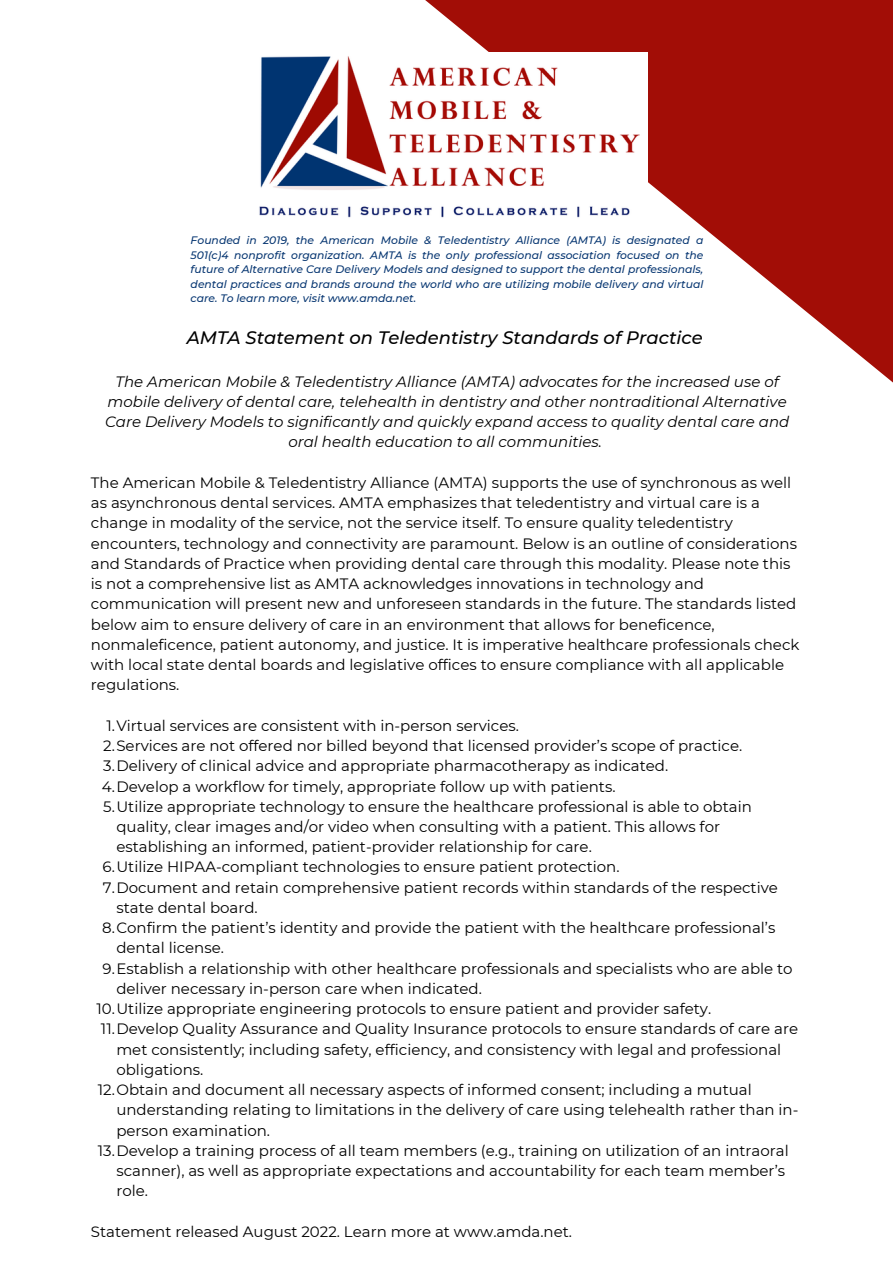
<style>
.page{position:relative;width:893px;height:1264px;background:#fff}
.page>*{position:absolute;margin:0;border:0;box-sizing:border-box;transform-origin:0 0}
.t1{font:italic 500 18px "Montserrat";color:#000}
.t2{font:15px/20.2px "Montserrat";color:#000}
.t3{font:italic 15px/20.2px "Montserrat";color:#000;text-align:center}
.t4{font:italic 500 10.8px/14.5px "Montserrat";color:#083772;text-align:justify}
</style>
<div class="page">
<svg style="left:425px;top:0;width:467px;height:382px;fill:#a20d06"></svg>
<img style="left:259px;top:52px;width:389px;height:176px">
<p class="t4" style="left:191px;top:233px;width:514px">Founded in 2019, the American Mobile &amp; Teledentistry Alliance (AMTA) is designated a 501(c)4 nonprofit organization. AMTA is the only professional association focused on the future of Alternative Care Delivery Models and designed to support the dental professionals, dental practices and brands around the world who are utilizing mobile delivery and virtual care. To learn more, visit www.amda.net.</p>
<p class="t1" style="left:187px;top:326px;width:517px">AMTA Statement on Teledentistry Standards of Practice</p>
<p class="t3" style="left:105px;top:371px;width:685px">The American Mobile &amp; Teledentistry Alliance (AMTA) advocates for the increased use of mobile delivery of dental care, telehealth in dentistry and other nontraditional Alternative Care Delivery Models to significantly and quickly expand access to quality dental care and oral health education to all communities.</p>
<p class="t2" style="left:91px;top:472px;width:710px">The American Mobile &amp; Teledentistry Alliance (AMTA) supports the use of synchronous as well as asynchronous dental services. AMTA emphasizes that teledentistry and virtual care is a change in modality of the service, not the service itself. To ensure quality teledentistry encounters, technology and connectivity are paramount. Below is an outline of considerations and Standards of Practice when providing dental care through this modality. Please note this is not a comprehensive list as AMTA acknowledges innovations in technology and communication will present new and unforeseen standards in the future. The standards listed below aim to ensure delivery of care in an environment that allows for beneficence, nonmaleficence, patient autonomy, and justice. It is imperative healthcare professionals check with local state dental boards and legislative offices to ensure compliance with all applicable regulations.</p>
<p class="t2" style="left:106px;top:715px;width:414px">1.Virtual services are consistent with in-person services.</p>
<p class="t2" style="left:103px;top:735px;width:640px">2.Services are not offered nor billed beyond that licensed provider’s scope of practice.</p>
<p class="t2" style="left:103px;top:755px;width:566px">3.Delivery of clinical advice and appropriate pharmacotherapy as indicated.</p>
<p class="t2" style="left:102px;top:776px;width:515px">4.Develop a workflow for timely, appropriate follow up with patients.</p>
<p class="t2" style="left:103px;top:796px;width:650px">5.Utilize appropriate technology to ensure the healthcare professional is able to obtain</p>
<p class="t2" style="left:116px;top:816px;width:605px">quality, clear images and/or video when consulting with a patient. This allows for</p>
<p class="t2" style="left:116px;top:836px;width:477px">establishing an informed, patient-provider relationship for care.</p>
<p class="t2" style="left:103px;top:857px;width:518px">6.Utilize HIPAA-compliant technologies to ensure patient protection.</p>
<p class="t2" style="left:103px;top:877px;width:676px">7.Document and retain comprehensive patient records within standards of the respective</p>
<p class="t2" style="left:116px;top:897px;width:143px">state dental board.</p>
<p class="t2" style="left:102px;top:917px;width:674px">8.Confirm the patient’s identity and provide the patient with the healthcare professional’s</p>
<p class="t2" style="left:116px;top:937px;width:109px">dental license.</p>
<p class="t2" style="left:103px;top:958px;width:691px">9.Establish a relationship with other healthcare professionals and specialists who are able to</p>
<p class="t2" style="left:116px;top:978px;width:367px">deliver necessary in-person care when indicated.</p>
<p class="t2" style="left:96px;top:998px;width:616px">10.Utilize appropriate engineering protocols to ensure patient and provider safety.</p>
<p class="t2" style="left:101px;top:1018px;width:698px">11.Develop Quality Assurance and Quality Insurance protocols to ensure standards of care are</p>
<p class="t2" style="left:116px;top:1039px;width:666px">met consistently; including safety, efficiency, and consistency with legal and professional</p>
<p class="t2" style="left:116px;top:1059px;width:88px">obligations.</p>
<p class="t2" style="left:98px;top:1079px;width:655px">12.Obtain and document all necessary aspects of informed consent; including a mutual</p>
<p class="t2" style="left:116px;top:1099px;width:683px">understanding relating to limitations in the delivery of care using telehealth rather than in-</p>
<p class="t2" style="left:116px;top:1120px;width:155px">person examination.</p>
<p class="t2" style="left:98px;top:1140px;width:692px">13.Develop a training process of all team members (e.g., training on utilization of an intraoral</p>
<p class="t2" style="left:116px;top:1160px;width:670px">scanner), as well as appropriate expectations and accountability for each team member’s</p>
<p class="t2" style="left:116px;top:1180px;width:33px">role.</p>
<p class="t2" style="left:91px;top:1221px;width:482px">Statement released August 2022. Learn more at www.amda.net.</p>
</div>
